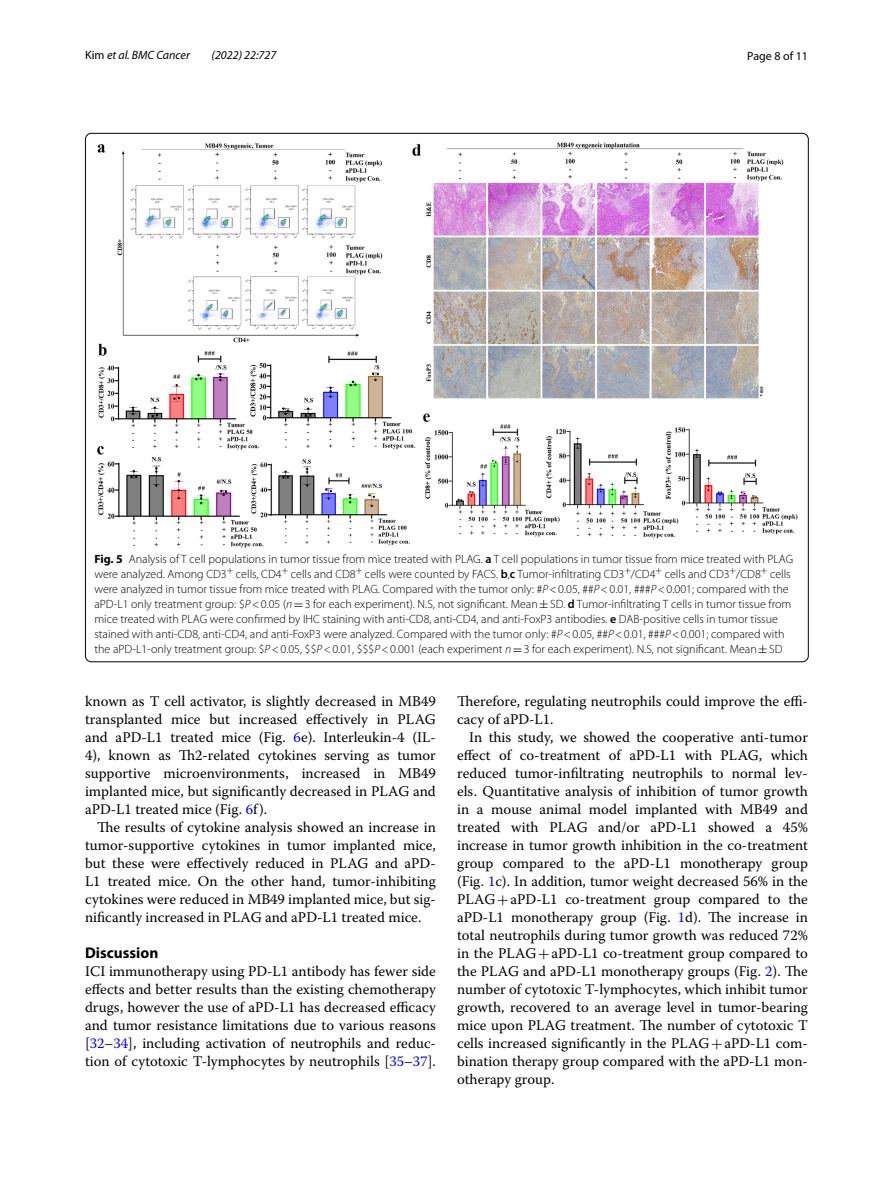
<style>
.page{position:relative;width:893px;height:1187px;background:#fff}
.page>*{position:absolute;margin:0;border:0;box-sizing:border-box;transform-origin:0 0}
.t1{font:700 15.45px "Myriad Pro";color:#000}
.t2{font:14.7px/18px "Warnock Pro";color:#000;text-align:justify}
.t3{font:300 12px/15px "Myriad Pro";color:#000}
.t4{font:italic 12px "Myriad Pro";color:#000}
.t5{font:12px "Myriad Pro";color:#000}
.s1{font-style:normal}
.s2{font-weight:700}
.s3{font-weight:600}
.s4{font-style:italic}
.s5{font-family:"MTSY";font-weight:400}
.s6{color:#00f}
.s7{font-family:"MTSY"}
</style>
<div class="page">
<img style="left:97px;top:142px;width:700px;height:405px">
<p class="t4" style="left:85px;top:48px;width:106px"><span class="s1">Kim</span> et al. BMC Cancer</p>
<p class="t4" style="left:212px;top:48px;width:66px">(2022) 22:727</p>
<p class="t5" style="left:747px;top:48px;width:62px">Page 8 of 11</p>
<p class="t3" style="left:94px;top:551px;width:700px"><span class="s2">Fig. 5</span> Analysis of T cell populations in tumor tissue from mice treated with PLAG. <span class="s3">a</span> T cell populations in tumor tissue from mice treated with PLAG were analyzed. Among CD3<sup>+</sup> cells, CD4<sup>+</sup> cells and CD8<sup>+</sup> cells were counted by FACS. <span class="s3">b</span>,<span class="s3">c</span> Tumor-infiltrating CD3<sup>+</sup>/CD4<sup>+</sup> cells and CD3<sup>+</sup>/CD8<sup>+</sup> cells were analyzed in tumor tissue from mice treated with PLAG. Compared with the tumor only: #<span class="s4">P</span>&lt;0.05, ##<span class="s4">P</span>&lt;0.01, ###<span class="s4">P</span>&lt;0.001; compared with the aPD-L1 only treatment group: $<span class="s4">P</span>&lt;0.05 (<span class="s4">n</span><span class="s5">=</span>3 for each experiment). N.S, not significant. Mean<span class="s5">±</span>SD. <span class="s3">d</span> Tumor-infiltrating T cells in tumor tissue from mice treated with PLAG were confirmed by IHC staining with anti-CD8, anti-CD4, and anti-FoxP3 antibodies. <span class="s3">e</span> DAB-positive cells in tumor tissue stained with anti-CD8, anti-CD4, and anti-FoxP3 were analyzed. Compared with the tumor only: #<span class="s4">P</span>&lt;0.05, ##<span class="s4">P</span>&lt;0.01, ###<span class="s4">P</span>&lt;0.001; compared with the aPD-L1-only treatment group: $<span class="s4">P</span>&lt;0.05, $$<span class="s4">P</span>&lt;0.01, $$$<span class="s4">P</span>&lt;0.001 (each experiment <span class="s4">n</span><span class="s5">=</span>3 for each experiment). N.S, not significant. Mean<span class="s5">±</span>SD</p>
<p class="t2" style="left:85px;top:691px;width:352px">known as T cell activator, is slightly decreased in MB49 transplanted mice but increased effectively in PLAG and aPD-L1 treated mice (Fig. <span class="s6">6</span>e). Interleukin-4 (IL-4), known as Th2-related cytokines serving as tumor supportive microenvironments, increased in MB49 implanted mice, but significantly decreased in PLAG and aPD-L1 treated mice (Fig. <span class="s6">6</span>f).</p>
<p class="t2" style="left:85px;top:817px;width:352px;text-indent:12px">The results of cytokine analysis showed an increase in tumor-supportive cytokines in tumor implanted mice, but these were effectively reduced in PLAG and aPD-L1 treated mice. On the other hand, tumor-inhibiting cytokines were reduced in MB49 implanted mice, but sig&shy;nificantly increased in PLAG and aPD-L1 treated mice.</p>
<p class="t1" style="left:85px;top:942px;width:75px">Discussion</p>
<p class="t2" style="left:85px;top:961px;width:352px">ICI immunotherapy using PD-L1 antibody has fewer side effects and better results than the existing chemotherapy drugs, however the use of aPD-L1 has decreased efficacy and tumor resistance limitations due to various reasons [<span class="s6">32</span>–<span class="s6">34</span>], including activation of neutrophils and reduc&shy;tion of cytotoxic T-lymphocytes by neutrophils [<span class="s6">35</span>–<span class="s6">37</span>].</p>
<p class="t2" style="left:457px;top:691px;width:352px">Therefore, regulating neutrophils could improve the effi&shy;cacy of aPD-L1.</p>
<p class="t2" style="left:457px;top:727px;width:352px;text-indent:12px">In this study, we showed the cooperative anti-tumor effect of co-treatment of aPD-L1 with PLAG, which reduced tumor-infiltrating neutrophils to normal lev&shy;els. Quantitative analysis of inhibition of tumor growth in a mouse animal model implanted with MB49 and treated with PLAG and/or aPD-L1 showed a 45% increase in tumor growth inhibition in the co-treatment group compared to the aPD-L1 monotherapy group (Fig. <span class="s6">1</span>c). In addition, tumor weight decreased 56% in the PLAG<span class="s7">+</span>aPD-L1 co-treatment group compared to the aPD-L1 monotherapy group (Fig. <span class="s6">1</span>d). The increase in total neutrophils during tumor growth was reduced 72% in the PLAG<span class="s7">+</span>aPD-L1 co-treatment group compared to the PLAG and aPD-L1 monotherapy groups (Fig. <span class="s6">2</span>). The number of cytotoxic T-lymphocytes, which inhibit tumor growth, recovered to an average level in tumor-bearing mice upon PLAG treatment. The number of cytotoxic T cells increased significantly in the PLAG<span class="s7">+</span>aPD-L1 com&shy;bination therapy group compared with the aPD-L1 mon&shy;otherapy group.</p>
</div>
